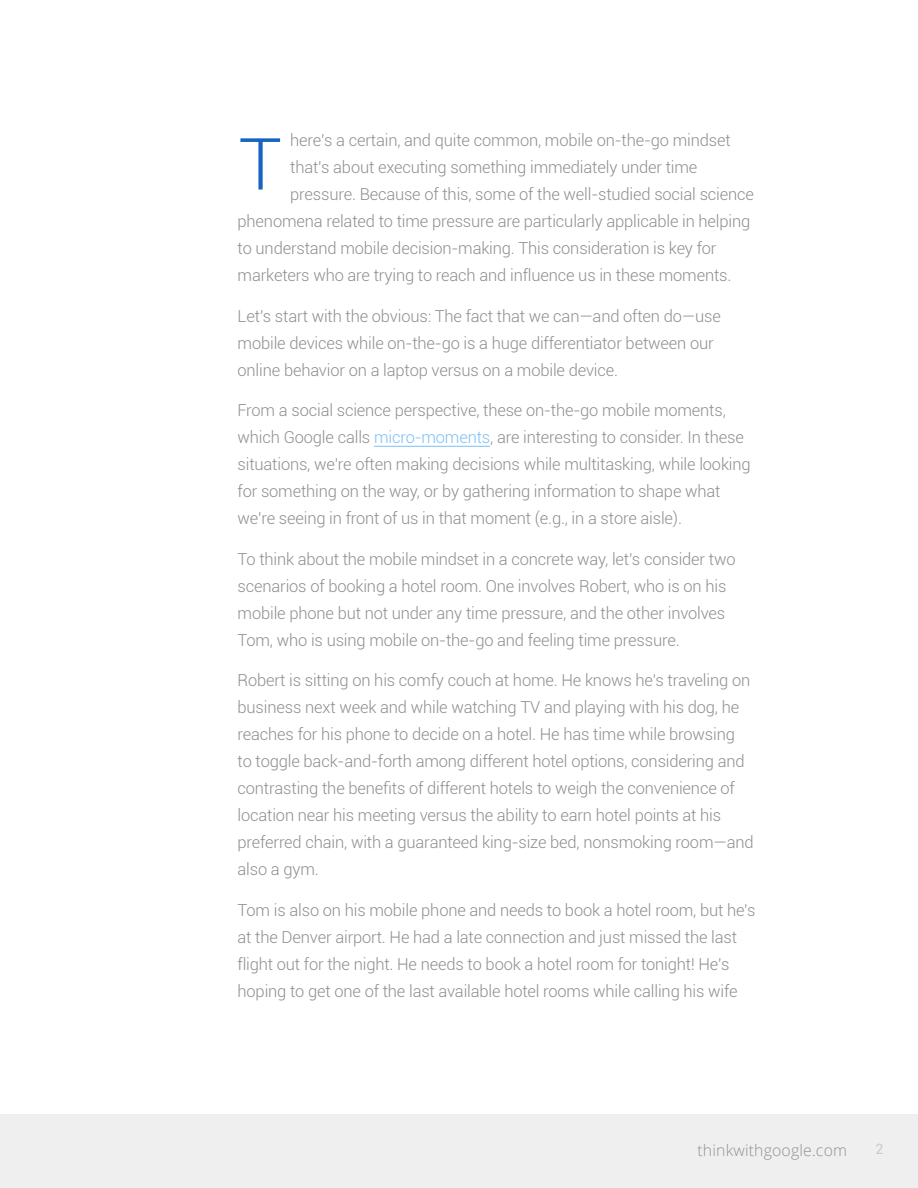
<style>
.page{position:relative;width:918px;height:1188px;background:#fff}
.page>*{position:absolute;margin:0;border:0;box-sizing:border-box;transform-origin:0 0}
.t1{font:300 72px "Roboto";color:#1565c0}
.t2{font:300 16.5px/27px "Roboto";letter-spacing:-.01em;color:#8e8e8e}
.t3{font:300 15.75px "Open Sans";letter-spacing:.01em;color:#666766}
.t4{font:14.25px "Roboto";color:#c9c9c9}
.s1{color:#7ac0f8}
</style>
<div class="page">
<div style="left:0;top:1114px;width:918px;height:74px;background:#f0eff0"></div>
<hr style="left:374px;top:446px;width:116px;height:1px;background:#7ac0f8">
<p class="t2" style="left:290px;top:126px;width:442px">here's a certain, and quite common, mobile on-the-go mindset</p>
<p class="t2" style="left:290px;top:153px;width:409px">that's about executing something immediately under time</p>
<p class="t2" style="left:290px;top:180px;width:465px">pressure. Because of this, some of the well-studied social science</p>
<p class="t2" style="left:238px;top:207px;width:514px">phenomena related to time pressure are particularly applicable in helping</p>
<p class="t2" style="left:238px;top:234px;width:480px">to understand mobile decision-making. This consideration is key for</p>
<p class="t2" style="left:238px;top:261px;width:495px">marketers who are trying to reach and influence us in these moments.</p>
<p class="t2" style="left:238px;top:302px;width:485px">Let's start with the obvious: The fact that we can—and often do—use mobile devices while on-the-go is a huge differentiator between our online behavior on a laptop versus on a mobile device.</p>
<p class="t2" style="left:238px;top:396px;width:515px">From a social science perspective, these on-the-go mobile moments, which Google calls <span class="s1">micro-moments</span>, are interesting to consider. In these situations, we're often making decisions while multitasking, while looking for something on the way, or by gathering information to shape what we're seeing in front of us in that moment (e.g., in a store aisle).</p>
<p class="t2" style="left:238px;top:545px;width:499px">To think about the mobile mindset in a concrete way, let's consider two scenarios of booking a hotel room. One involves Robert, who is on his mobile phone but not under any time pressure, and the other involves Tom, who is using mobile on-the-go and feeling time pressure.</p>
<p class="t2" style="left:238px;top:666px;width:518px">Robert is sitting on his comfy couch at home. He knows he's traveling on business next week and while watching TV and playing with his dog, he reaches for his phone to decide on a hotel. He has time while browsing<br>to toggle back-and-forth among different hotel options, considering and contrasting the benefits of different hotels to weigh the convenience of location near his meeting versus the ability to earn hotel points at his preferred chain, with a guaranteed king-size bed, nonsmoking room—and also a gym.</p>
<p class="t2" style="left:238px;top:896px;width:519px">Tom is also on his mobile phone and needs to book a hotel room, but he's at the Denver airport. He had a late connection and just missed the last flight out for the night. He needs to book a hotel room for tonight! He's hoping to get one of the last available hotel rooms while calling his wife</p>
<h1 class="t1" style="left:239px;top:114px;width:45px">T</h1>
<p class="t3" style="left:698px;top:1140px;width:151px">thinkwithgoogle.com</p>
<p class="t4" style="left:876px;top:1139px;width:10px">2</p>
</div>
